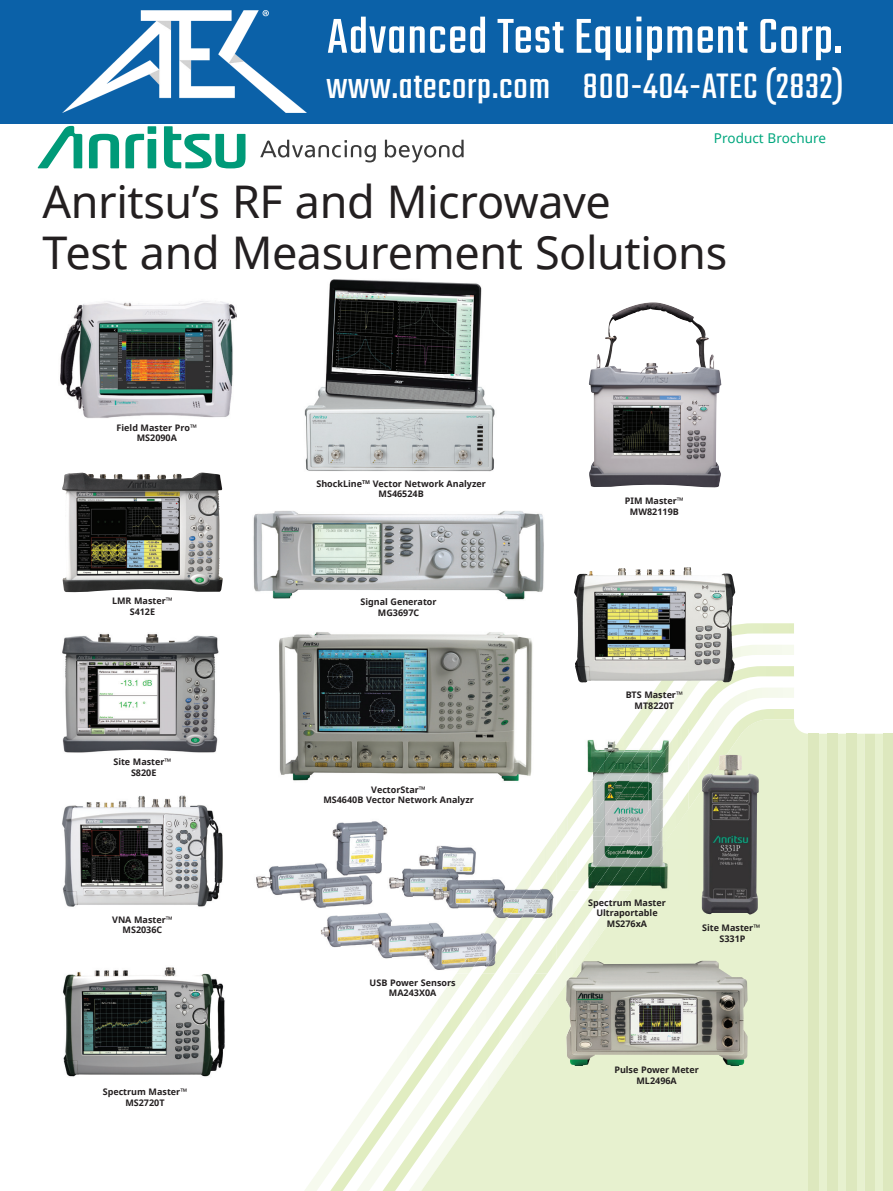
<style>
.page{position:relative;width:893px;height:1191px;background:#fff}
.page>*{position:absolute;margin:0;border:0;box-sizing:border-box;transform-origin:0 0}
.t1{font:54px "Teko";letter-spacing:.02em;color:#fff}
.t2{font:45px/51px "Noto Sans";letter-spacing:-.01em;color:#231f20}
.t3{font:39px "Teko";letter-spacing:.02em;color:#fff}
.t4{font:13.5px "Noto Sans";color:#00a77e}
.t5{font:700 9px/10.5px "Noto Sans";color:#231f20;text-align:center}
</style>
<div class="page">
<svg style="left:305px;top:623px;width:489px;height:568px"></svg>
<svg style="left:330px;top:644px;width:464px;height:547px"></svg>
<svg style="left:794px;top:721px;width:89px;height:470px;background:#e7f1d0"></svg>
<div style="left:883px;top:733px;width:10px;height:458px;background:#dde8be"></div>
<div style="left:865px;top:733px;width:10px;height:458px;background:#dde8be"></div>
<div style="left:846px;top:733px;width:10px;height:458px;background:#dde8be"></div>
<div style="left:827px;top:733px;width:10px;height:458px;background:#dde8be"></div>
<div style="left:808px;top:733px;width:11px;height:458px;background:#dde8be"></div>
<svg style="left:356px;top:666px;width:438px;height:525px"></svg>
<svg style="left:383px;top:687px;width:411px;height:504px"></svg>
<svg style="left:38px;top:126px;width:208px;height:42px"></svg>
<svg style="left:385px;top:140px;width:79px;height:22px"></svg>
<svg style="left:260px;top:140px;width:116px;height:22px"></svg>
<img style="left:62px;top:472px;width:161px;height:120px">
<img style="left:253px;top:511px;width:291px;height:89px">
<img style="left:256px;top:817px;width:300px;height:156px">
<img style="left:456px;top:831px;width:100px;height:142px">
<img style="left:482px;top:868px;width:74px;height:105px">
<img style="left:509px;top:905px;width:47px;height:68px">
<img style="left:535px;top:943px;width:21px;height:30px">
<img style="left:279px;top:630px;width:257px;height:153px">
<img style="left:62px;top:633px;width:157px;height:120px">
<img style="left:566px;top:960px;width:182px;height:106px">
<img style="left:618px;top:567px;width:68px;height:8px">
<img style="left:304px;top:279px;width:191px;height:193px">
<img style="left:589px;top:302px;width:132px;height:185px">
<img style="left:63px;top:967px;width:162px;height:110px">
<img style="left:62px;top:795px;width:161px;height:112px">
<img style="left:702px;top:755px;width:57px;height:159px">
<img style="left:702px;top:755px;width:25px;height:35px">
<img style="left:568px;top:729px;width:89px;height:107px">
<img style="left:654px;top:791px;width:35px;height:18px">
<img style="left:619px;top:841px;width:29px;height:8px">
<img style="left:591px;top:762px;width:13px;height:18px">
<img style="left:604px;top:729px;width:36px;height:51px">
<img style="left:568px;top:780px;width:36px;height:52px">
<img style="left:621px;top:729px;width:27px;height:47px">
<img style="left:588px;top:781px;width:29px;height:41px">
<img style="left:617px;top:775px;width:16px;height:8px">
<img style="left:568px;top:822px;width:33px;height:14px">
<img style="left:661px;top:809px;width:28px;height:40px">
<img style="left:660px;top:849px;width:29px;height:41px">
<img style="left:637px;top:849px;width:23px;height:41px">
<svg style="left:648px;top:840px;width:13px;height:10px"></svg>
<img style="left:648px;top:729px;width:41px;height:54px">
<img style="left:608px;top:783px;width:40px;height:53px">
<svg style="left:642px;top:773px;width:13px;height:18px"></svg>
<img style="left:568px;top:836px;width:36px;height:54px">
<svg style="left:604px;top:831px;width:13px;height:14px"></svg>
<img style="left:657px;top:753px;width:32px;height:46px">
<img style="left:625px;top:822px;width:16px;height:23px">
<img style="left:641px;top:799px;width:28px;height:41px">
<img style="left:593px;top:845px;width:44px;height:45px">
<img style="left:60px;top:301px;width:177px;height:117px">
<div style="left:0;top:0;width:893px;height:124px;background:#0b61a8"></div>
<img style="left:63px;top:10px;width:243px;height:103px">
<h1 class="t1" style="left:327px;top:6px;width:517px">Advanced Test Equipment Corp.</h1>
<h3 class="t3" style="left:326px;top:65px;width:519px">www.atecorp.com 800-404-ATEC (2832)</h3>
<h3 class="t4" style="left:714px;top:129px;width:114px">Product Brochure</h3>
<h2 class="t2" style="left:43px;top:175px;width:686px">Anritsu’s RF and Microwave<br>Test and Measurement Solutions</h2>
<p class="t5" style="left:117px;top:422px;width:82px">Field Master Pro™<br>MS2090A</p>
<p class="t5" style="left:112px;top:595px;width:62px">LMR Master™<br>S412E</p>
<p class="t5" style="left:113px;top:756px;width:60px">Site Master™<br>S820E</p>
<p class="t5" style="left:112px;top:914px;width:62px">VNA Master™<br>MS2036C</p>
<p class="t5" style="left:103px;top:1086px;width:86px">Spectrum Master™<br>MS2720T</p>
<p class="t5" style="left:316px;top:478px;width:171px">ShockLine<sup>TM</sup> Vector Network Analyzer<br>MS46524B</p>
<p class="t5" style="left:360px;top:596px;width:78px">Signal Generator<br>MG3697C</p>
<p class="t5" style="left:323px;top:784px;width:152px">VectorStar™<br>MS4640B Vector Network Analyzr</p>
<p class="t5" style="left:370px;top:977px;width:87px">USB Power Sensors<br>MA243X0A</p>
<p class="t5" style="left:625px;top:495px;width:60px">PIM Master™<br>MW82119B</p>
<p class="t5" style="left:626px;top:689px;width:59px">BTS Master™<br>MT8220T</p>
<p class="t5" style="left:588px;top:897px;width:79px">Spectrum Master<br>Ultraportable<br>MS276xA</p>
<p class="t5" style="left:702px;top:922px;width:60px">Site Master™<br>S331P</p>
<p class="t5" style="left:614px;top:1064px;width:86px">Pulse Power Meter<br>ML2496A</p>
</div>
